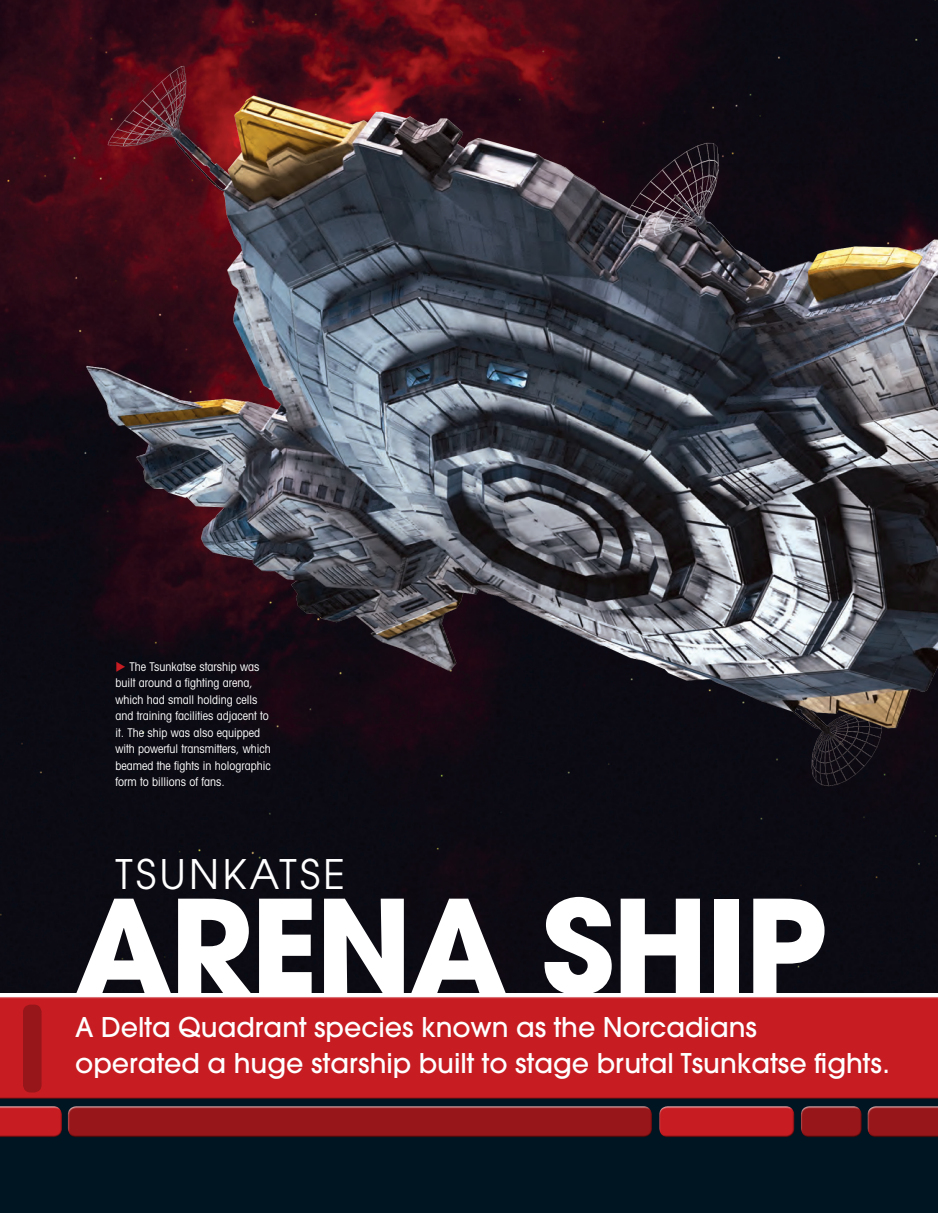
<style>
.page{position:relative;width:938px;height:1213px;background:#fff}
.page>*{position:absolute;margin:0;border:0;box-sizing:border-box;transform-origin:0 0}
.t1{font:700 127.95px "Avant Garde";letter-spacing:-.02em;color:#fff}
.t2{font:40.5px "Avant Garde LT";letter-spacing:.08em;color:#fff}
.t3{font:500 27px/36px "Avant Garde LT";color:#fff}
.t4{font:condensed 12px/16.5px "Avant Garde LT";color:#fff}
.s1{color:#c61c22}
</style>
<div class="page">
<img style="left:0;top:0;width:938px;height:992px">
<div style="left:0;top:1019px;width:938px;height:194px;background:#001522"></div>
<div style="left:67px;top:1104px;width:586px;height:29px;background:#fff;opacity:.75"></div>
<div style="left:67px;top:1108px;width:587px;height:30px;background:#231f20;opacity:.75"></div>
<div style="left:659px;top:1104px;width:137px;height:29px;background:#fff;opacity:.75"></div>
<div style="left:659px;top:1108px;width:138px;height:30px;background:#231f20;opacity:.75"></div>
<div style="left:867px;top:1104px;width:71px;height:29px;background:#fff;opacity:.75"></div>
<div style="left:867px;top:1108px;width:71px;height:30px;background:#231f20;opacity:.75"></div>
<div style="left:0;top:1104px;width:63px;height:29px;background:#fff;opacity:.75"></div>
<div style="left:0;top:1108px;width:64px;height:30px;background:#231f20;opacity:.75"></div>
<div style="left:800px;top:1104px;width:63px;height:29px;background:#fff;opacity:.75"></div>
<div style="left:800px;top:1108px;width:64px;height:30px;background:#231f20;opacity:.75"></div>
<div style="left:0;top:995px;width:938px;height:95px;background:#fff;opacity:.75"></div>
<div style="left:0;top:1001px;width:938px;height:99px;background:#c61c22"></div>
<div style="left:23px;top:1004px;width:19px;height:88px;background:#961619;border-radius:8px"></div>
<img style="left:59px;top:58px;width:879px;height:737px">
<p class="t4" style="left:116px;top:658px;width:157px"><span class="s1">◆</span> The Tsunkatse starship was built around a fighting arena, which had small holding cells and training facilities adjacent to it. The ship was also equipped with powerful transmitters, which beamed the fights in holographic form to billions of fans.</p>
<h2 class="t2" style="left:116px;top:850px;width:231px">TSUNKATSE</h2>
<h1 class="t1" style="left:75px;top:863px;width:752px">ARENA SHIP</h1>
<h3 class="t3" style="left:75px;top:1009px;width:816px">A Delta Quadrant species known as the Norcadians<br>operated a huge starship built to stage brutal Tsunkatse fights.</h3>
</div>
